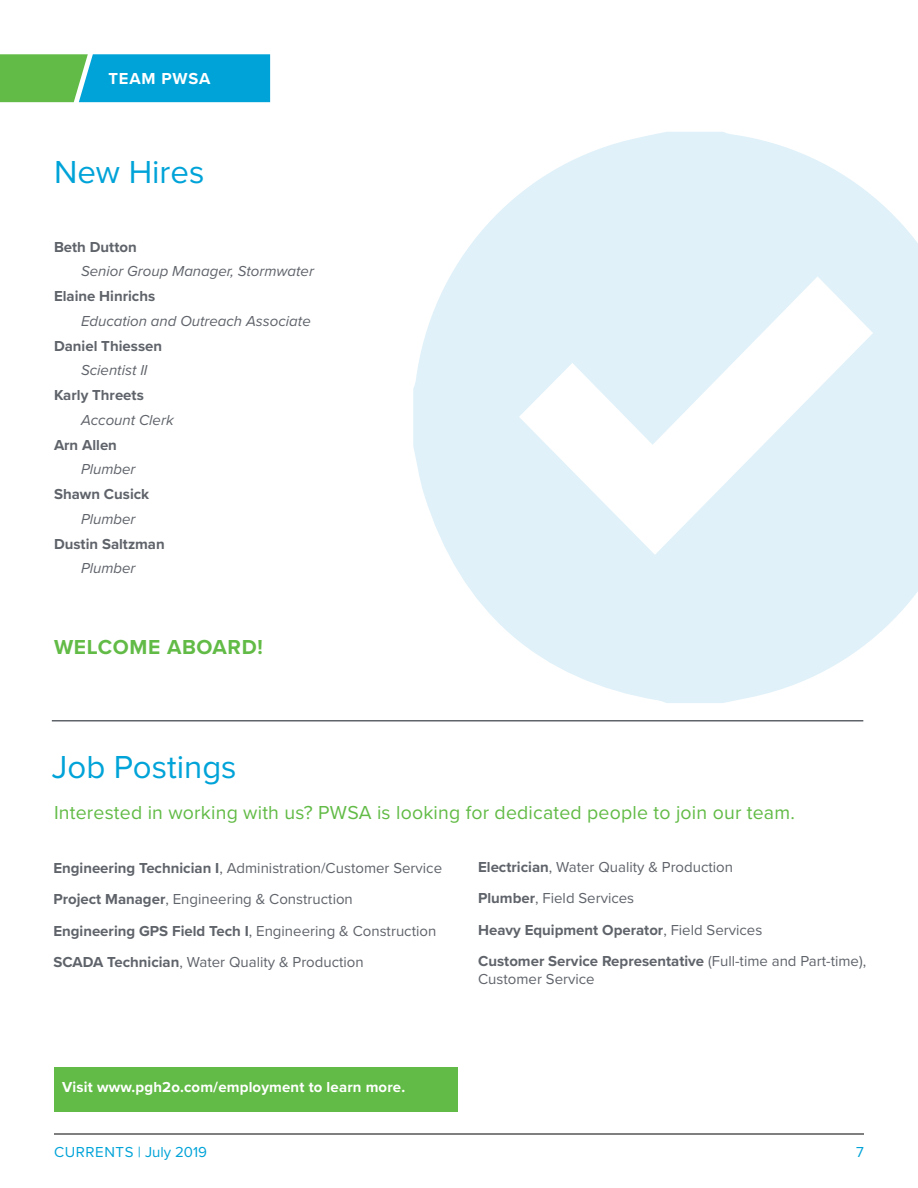
<style>
.page{position:relative;width:918px;height:1188px;background:#fff}
.page>*{position:absolute;margin:0;border:0;box-sizing:border-box;transform-origin:0 0}
.t1{font:33px "Proxima Nova";color:#00a3d8}
.t2{font:700 21px "Proxima Nova";letter-spacing:.03em;color:#62bb46}
.t3{font:19.5px "Proxima Nova";letter-spacing:.01em;color:#62bb46}
.t4{font:700 16.5px "Proxima Nova";letter-spacing:.05em;color:#fff}
.t5{font:15px/31.5px "Proxima Nova";color:#5f636a}
.t6{font:italic 15px "Proxima Nova";color:#5f636a}
.t7{font:700 15px "Proxima Nova";color:#5f636a}
.t8{font:700 15px "Proxima Nova";letter-spacing:.01em;color:#fff}
.t9{font:15px "Proxima Nova";letter-spacing:.035em;color:#00a3d8}
.s1{font-weight:700}
</style>
<div class="page">
<hr style="left:54px;top:1134px;width:810px;height:1px;background:#000">
<svg style="left:413px;top:132px;width:505px;height:571px;fill:#e0f1f9"></svg>
<svg style="left:0;top:54px;width:270px;height:48px;background:#23acad"></svg>
<hr style="left:52px;top:720px;width:811px;height:2px;background:#5f636a">
<div style="left:54px;top:1067px;width:403px;height:45px;background:#62bb46"></div>
<p class="t4" style="left:108px;top:66px;width:103px">TEAM PWSA</p>
<h1 class="t1" style="left:54px;top:147px;width:152px">New Hires</h1>
<p class="t7" style="left:54px;top:235px;width:84px">Beth Dutton</p>
<p class="t6" style="left:81px;top:260px;width:234px">Senior Group Manager, Stormwater</p>
<p class="t7" style="left:54px;top:285px;width:103px">Elaine Hinrichs</p>
<p class="t6" style="left:81px;top:310px;width:231px">Education and Outreach Associate</p>
<p class="t7" style="left:54px;top:334px;width:110px">Daniel Thiessen</p>
<p class="t6" style="left:81px;top:359px;width:68px">Scientist II</p>
<p class="t7" style="left:54px;top:384px;width:91px">Karly Threets</p>
<p class="t6" style="left:81px;top:409px;width:94px">Account Clerk</p>
<p class="t7" style="left:54px;top:433px;width:65px">Arn Allen</p>
<p class="t6" style="left:81px;top:458px;width:56px">Plumber</p>
<p class="t7" style="left:54px;top:483px;width:97px">Shawn Cusick</p>
<p class="t6" style="left:81px;top:508px;width:56px">Plumber</p>
<p class="t7" style="left:54px;top:532px;width:112px">Dustin Saltzman</p>
<p class="t6" style="left:81px;top:557px;width:56px">Plumber</p>
<h2 class="t2" style="left:54px;top:631px;width:210px">WELCOME ABOARD!</h2>
<h1 class="t1" style="left:52px;top:743px;width:186px">Job Postings</h1>
<h3 class="t3" style="left:54px;top:798px;width:742px">Interested in working with us? PWSA is looking for dedicated people to join our team.</h3>
<p class="t5" style="left:53px;top:851px;width:390px"><span class="s1">Engineering Technician I</span>, Administration/Customer Service <span class="s1">Project Manager</span>, Engineering &amp; Construction<br><span class="s1">Engineering GPS Field Tech I</span>, Engineering &amp; Construction <span class="s1">SCADA Technician</span>, Water Quality &amp; Production</p>
<p class="t5" style="left:478px;top:850px;width:390px"><span class="s1">Electrician</span>, Water Quality &amp; Production<br><span class="s1">Plumber</span>, Field Services<br><span class="s1">Heavy Equipment Operator</span>, Field Services<br><span class="s1">Customer Service Representative</span> (Full-time and Part-time),</p>
<p class="t5" style="left:478px;top:963px;width:118px">Customer Service</p>
<p class="t8" style="left:62px;top:1075px;width:344px">Visit www.pgh2o.com/employment to learn more.</p>
<p class="t9" style="left:54px;top:1140px;width:154px">CURRENTS | July 2019</p>
<p class="t9" style="left:856px;top:1140px;width:9px">7</p>
</div>
